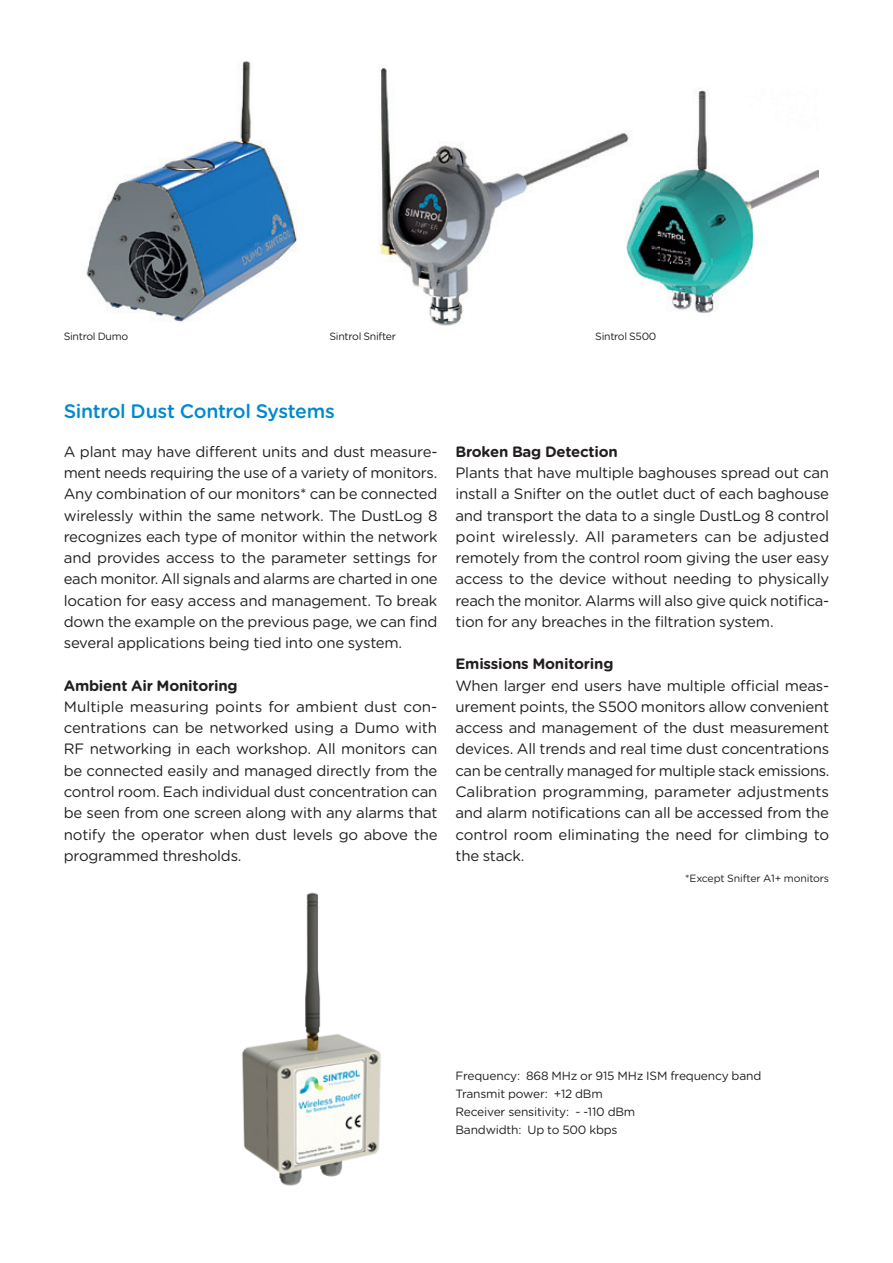
<style>
.page{position:relative;width:893px;height:1263px;background:#fff}
.page>*{position:absolute;margin:0;border:0;box-sizing:border-box;transform-origin:0 0}
.O4{font:500 19.5px "Gotham Rounded";letter-spacing:-.015em;color:#0089cf}
.L_ensi{font:15px/21.3px "Gotham Rounded";letter-spacing:-.015em;color:#231f20;text-align:justify}
.vo{font:700 15px "Gotham Rounded";letter-spacing:-.015em;color:#231f20}
.L_ensi-2{font:12px "Gotham Rounded";letter-spacing:-.015em;color:#231f20}
.L_ensi-3{font:10.5px "Gotham Rounded";letter-spacing:-.03em;color:#231f20}
</style>
<div class="page">
<img style="left:379px;top:68px;width:211px;height:258px">
<img style="left:86px;top:61px;width:211px;height:261px">
<img style="left:590px;top:90px;width:229px;height:223px">
<img style="left:242px;top:892px;width:139px;height:294px">
<p class="L_ensi-3" style="left:64px;top:329px;width:66px">Sintrol Dumo</p>
<p class="L_ensi-3" style="left:330px;top:329px;width:68px">Sintrol Snifter</p>
<p class="L_ensi-3" style="left:595px;top:329px;width:63px">Sintrol S500</p>
<p class="O4" style="left:64px;top:397px;width:273px">Sintrol Dust Control Systems</p>
<p class="L_ensi" style="left:64px;top:440px;width:375px">A plant may have different units and dust measure&shy;ment needs requiring the use of a variety of monitors.<br>Any combination of our monitors* can be connected wirelessly within the same network. The DustLog 8 recognizes each type of monitor within the network and provides access to the parameter settings for each monitor. All signals and alarms are charted in one location for easy access and management. To break down the example on the previous page, we can find several applications being tied into one system.</p>
<p class="vo" style="left:64px;top:674px;width:175px">Ambient Air Monitoring</p>
<p class="L_ensi" style="left:64px;top:695px;width:375px">Multiple measuring points for ambient dust con&shy;centrations can be networked using a Dumo with RF networking in each workshop. All monitors can be connected easily and managed directly from the control room. Each individual dust concentration can be seen from one screen along with any alarms that notify the operator when dust levels go above the programmed thresholds.</p>
<p class="vo" style="left:455px;top:440px;width:164px">Broken Bag Detection</p>
<p class="L_ensi" style="left:455px;top:461px;width:375px">Plants that have multiple baghouses spread out can install a Snifter on the outlet duct of each baghouse and transport the data to a single DustLog 8 control point wirelessly. All parameters can be adjusted remotely from the control room giving the user easy access to the device without needing to physically reach the monitor. Alarms will also give quick notifica&shy;tion for any breaches in the filtration system.</p>
<p class="vo" style="left:455px;top:653px;width:159px">Emissions Monitoring</p>
<p class="L_ensi" style="left:455px;top:674px;width:375px">When larger end users have multiple official meas&shy;urement points, the S500 monitors allow convenient access and management of the dust measurement devices. All trends and real time dust concentrations can be centrally managed for multiple stack emissions.<br>Calibration programming, parameter adjustments and alarm notifications can all be accessed from the control room eliminating the need for climbing to the stack.</p>
<p class="L_ensi-3" style="left:685px;top:871px;width:146px">*Except Snifter A1+ monitors</p>
<p class="L_ensi-2" style="left:455px;top:1067px;width:307px">Frequency: 868 MHz or 915 MHz ISM frequency band</p>
<p class="L_ensi-2" style="left:455px;top:1085px;width:149px">Transmit power: +12 dBm</p>
<p class="L_ensi-2" style="left:455px;top:1103px;width:181px">Receiver sensitivity: ~ -110 dBm</p>
<p class="L_ensi-2" style="left:455px;top:1121px;width:164px">Bandwidth: Up to 500 kbps</p>
</div>
